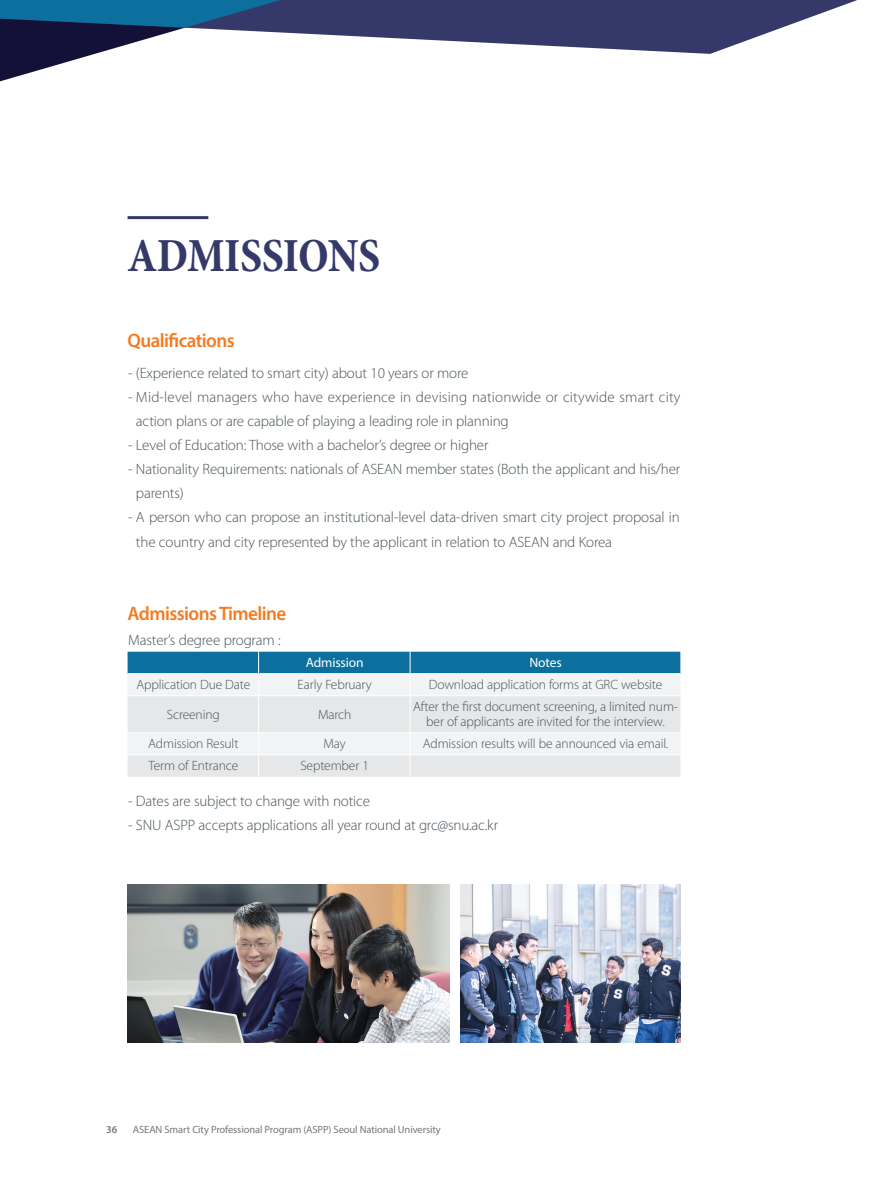
<style>
.page{position:relative;width:893px;height:1191px;background:#fff}
.page>*{position:absolute;margin:0;border:0;box-sizing:border-box;transform-origin:0 0}
.t1{font:700 condensed 48px "Minion Pro";letter-spacing:-.01em;color:#343969}
.t2{font:600 19.5px "Myriad Pro";letter-spacing:-.03em;color:#f47b21}
.t3{font:300 15px/24px "Myriad Pro";letter-spacing:-.01em;color:#475359}
.t4{font:300 15px/24px "Myriad Pro";letter-spacing:.01em;color:#475359}
.t5{font:300 13.5px/15px "Myriad Pro";letter-spacing:-.01em;color:#475359;text-align:center}
.t6{font:13.5px "Myriad Pro";letter-spacing:-.01em;color:#fff}
.t7{font:10.5px "Myriad Pro";letter-spacing:-.01em;color:#76787b}
.t8{font:600 10.5px "Myriad Pro";color:#76787b}
</style>
<div class="page">
<svg style="left:281px;top:0;width:576px;height:54px;fill:#343969"></svg>
<svg style="left:0;top:0;width:281px;height:81px"></svg>
<hr style="left:128px;top:216px;width:80px;height:3px;background:#343969">
<svg style="left:128px;top:651px;width:552px;height:125px"></svg>
<img style="left:128px;top:884px;width:321px;height:158px">
<img style="left:460px;top:884px;width:220px;height:158px">
<h1 class="t1" style="left:128px;top:223px;width:254px">ADMISSIONS</h1>
<h2 class="t2" style="left:128px;top:328px;width:109px">Qualifications</h2>
<p class="t3" style="left:128px;top:362px;width:342px">- (Experience related to smart city) about 10 years or more</p>
<p class="t4" style="left:136px;top:386px;width:546px;text-indent:-8px">- Mid-level managers who have experience in devising nationwide or citywide smart city action plans or are capable of playing a leading role in planning</p>
<p class="t3" style="left:128px;top:434px;width:362px">- Level of Education: Those with a bachelor’s degree or higher</p>
<p class="t3" style="left:136px;top:458px;width:546px;text-indent:-8px">- Nationality Requirements: nationals of ASEAN member states (Both the applicant and his/her parents)</p>
<p class="t3" style="left:136px;top:506px;width:545px;text-indent:-8px">- A person who can propose an institutional-level data-driven smart city project proposal in the country and city represented by the applicant in relation to ASEAN and Korea</p>
<h2 class="t2" style="left:128px;top:601px;width:160px">Admissions Timeline</h2>
<p class="t3" style="left:128px;top:628px;width:154px">Master’s degree program :</p>
<p class="t6" style="left:306px;top:654px;width:59px">Admission</p>
<p class="t6" style="left:529px;top:654px;width:34px">Notes</p>
<p class="t5" style="left:136px;top:677px;width:115px">Application Due Date</p>
<p class="t5" style="left:298px;top:677px;width:76px">Early February</p>
<p class="t5" style="left:429px;top:677px;width:235px">Download application forms at GRC website</p>
<p class="t5" style="left:167px;top:707px;width:54px">Screening</p>
<p class="t5" style="left:318px;top:707px;width:35px">March</p>
<p class="t5" style="left:413px;top:699px;width:266px">After the first document screening, a limited num&shy;ber of applicants are invited for the interview.</p>
<p class="t5" style="left:148px;top:736px;width:92px">Admission Result</p>
<p class="t5" style="left:323px;top:736px;width:24px">May</p>
<p class="t5" style="left:423px;top:736px;width:247px">Admission results will be announced via email.</p>
<p class="t5" style="left:148px;top:758px;width:91px">Term of Entrance</p>
<p class="t5" style="left:300px;top:758px;width:70px">September 1</p>
<p class="t3" style="left:128px;top:789px;width:243px">- Dates are subject to change with notice</p>
<p class="t3" style="left:128px;top:813px;width:371px">- SNU ASPP accepts applications all year round at grc@snu.ac.kr</p>
<p class="t8" style="left:106px;top:1123px;width:13px">36</p>
<p class="t7" style="left:133px;top:1123px;width:309px">ASEAN Smart City Professional Program (ASPP) Seoul National University</p>
</div>
